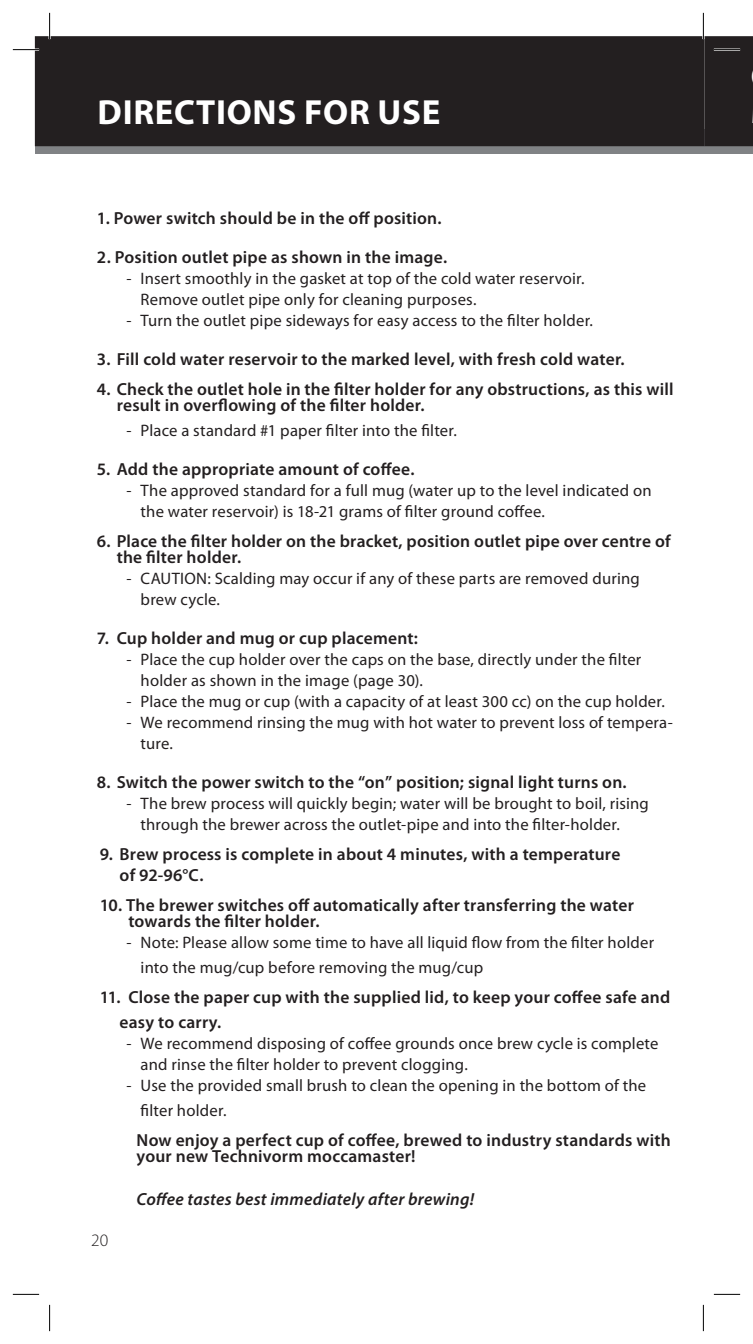
<style>
.page{position:relative;width:753px;height:1344px;background:#fff}
.page>*{position:absolute;margin:0;border:0;box-sizing:border-box;transform-origin:0 0}
.Headline{font:700 35px "Myriad Pro";letter-spacing:.02em;color:#fff}
.t1{font:600 17.5px/15.8px "Myriad Pro";letter-spacing:.01em;color:#231f20}
.t2{font:italic 600 17.5px "Myriad Pro";letter-spacing:.015em;color:#231f20}
.t3{font:300 17.5px "Myriad Pro";color:#231f20}
.t4{font:16.62px/21px "Myriad Pro";letter-spacing:.01em;color:#231f20}
</style>
<div class="page">
<div style="left:704px;top:129px;width:49px;height:25px;background:#808285"></div>
<div style="left:35px;top:129px;width:669px;height:25px;background:#808285"></div>
<div style="left:36px;top:37px;width:667px;height:108px;background:#231f20"></div>
<div style="left:35px;top:36px;width:669px;height:110px;border:2px solid #231f20"></div>
<hr style="left:13px;top:49px;width:26px;height:2px;background:#fff">
<hr style="left:49px;top:13px;width:2px;height:26px;background:#fff">
<hr style="left:702px;top:13px;width:2px;height:26px;background:#fff">
<svg style="left:13px;top:49px;width:26px;height:1px"></svg>
<svg style="left:13px;top:1294px;width:26px;height:1px"></svg>
<svg style="left:714px;top:1294px;width:26px;height:1px"></svg>
<svg style="left:49px;top:13px;width:1px;height:26px"></svg>
<svg style="left:49px;top:1304px;width:1px;height:27px"></svg>
<svg style="left:703px;top:13px;width:50px;height:133px"></svg>
<svg style="left:703px;top:1304px;width:1px;height:27px"></svg>
<p class="Headline" style="left:98px;top:92px;width:344px">DIRECTIONS FOR USE</p>
<p class="t1" style="left:97px;top:210px;width:346px">1. Power switch should be in the off position.</p>
<p class="t1" style="left:97px;top:250px;width:352px">2. Position outlet pipe as shown in the image.</p>
<p class="t4" style="left:127px;top:268px;width:459px">- Insert smoothly in the gasket at top of the cold water reservoir.</p>
<p class="t4" style="left:141px;top:289px;width:337px">Remove outlet pipe only for cleaning purposes.</p>
<p class="t4" style="left:127px;top:310px;width:468px">- Turn the outlet pipe sideways for easy access to the filter holder.</p>
<p class="t1" style="left:97px;top:352px;width:529px">3. Fill cold water reservoir to the marked level, with fresh cold water.</p>
<p class="t1" style="left:117px;top:381px;width:558px;text-indent:-20px">4. Check the outlet hole in the filter holder for any obstructions, as this will result in overflowing of the filter holder.</p>
<p class="t4" style="left:127px;top:420px;width:332px">- Place a standard #1 paper filter into the filter.</p>
<p class="t1" style="left:97px;top:462px;width:319px">5. Add the appropriate amount of coffee.</p>
<p class="t4" style="left:141px;top:480px;width:512px;text-indent:-14px">- The approved standard for a full mug (water up to the level indicated on the water reservoir) is 18-21 grams of filter ground coffee.</p>
<p class="t1" style="left:117px;top:533px;width:555px;text-indent:-20px">6. Place the filter holder on the bracket, position outlet pipe over centre of the filter holder.</p>
<p class="t4" style="left:141px;top:568px;width:501px;text-indent:-14px">- CAUTION: Scalding may occur if any of these parts are removed during brew cycle.</p>
<p class="t1" style="left:97px;top:630px;width:323px">7. Cup holder and mug or cup placement:</p>
<p class="t4" style="left:141px;top:649px;width:502px;text-indent:-14px">- Place the cup holder over the caps on the base, directly under the filter holder as shown in the image (page 30).</p>
<p class="t4" style="left:127px;top:691px;width:540px">- Place the mug or cup (with a capacity of at least 300 cc) on the cup holder.</p>
<p class="t4" style="left:141px;top:712px;width:534px;text-indent:-14px">- We recommend rinsing the mug with hot water to prevent loss of tempera&shy;ture.</p>
<p class="t1" style="left:97px;top:775px;width:531px">8. Switch the power switch to the “on” position; signal light turns on.</p>
<p class="t4" style="left:141px;top:793px;width:510px;text-indent:-14px">- The brew process will quickly begin; water will be brought to boil, rising through the brewer across the outlet-pipe and into the filter-holder.</p>
<p class="t1" style="left:100px;top:846px;width:522px">9. Brew process is complete in about 4 minutes, with a temperature</p>
<p class="t1" style="left:120px;top:867px;width:85px">of 92-96°C.</p>
<p class="t1" style="left:100px;top:897px;width:536px">10. The brewer switches off automatically after transferring the water</p>
<p class="t1" style="left:128px;top:913px;width:193px">towards the filter holder.</p>
<p class="t4" style="left:141px;top:929px;width:515px;line-height:25.2px;text-indent:-14px">- Note: Please allow some time to have all liquid flow from the filter holder into the mug/cup before removing the mug/cup</p>
<p class="t1" style="left:120px;top:984px;width:552px;line-height:25.2px;text-indent:-20px">11. Close the paper cup with the supplied lid, to keep your coffee safe and easy to carry.</p>
<p class="t4" style="left:141px;top:1033px;width:519px;text-indent:-14px">- We recommend disposing of coffee grounds once brew cycle is complete and rinse the filter holder to prevent clogging.</p>
<p class="t4" style="left:141px;top:1073px;width:507px;line-height:25.2px;text-indent:-14px">- Use the provided small brush to clean the opening in the bottom of the filter holder.</p>
<p class="t1" style="left:137px;top:1132px;width:535px">Now enjoy a perfect cup of coffee, brewed to industry standards with your new Technivorm moccamaster!</p>
<p class="t2" style="left:137px;top:1187px;width:339px">Coffee tastes best immediately after brewing!</p>
<p class="t3" style="left:91px;top:1230px;width:19px">20</p>
</div>
